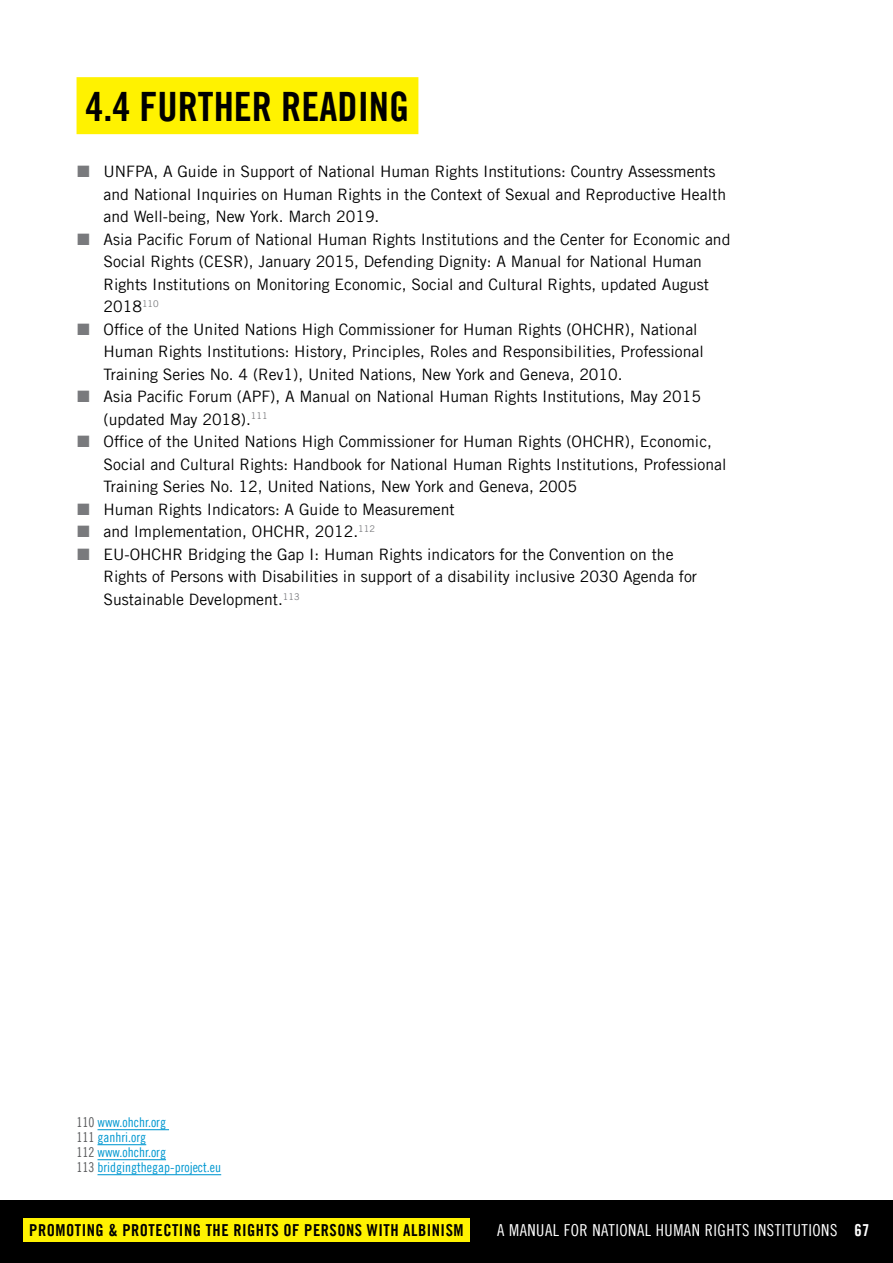
<style>
.page{position:relative;width:893px;height:1263px;background:#fff}
.page>*{position:absolute;margin:0;border:0;box-sizing:border-box;transform-origin:0 0}
.Yellow_box_head{font:40.5px "Amnesty Trade Gothic Bd Cn 20";color:#000}
.t1{font:16.5px "Amnesty Trade Gothic Bd Cn 20";letter-spacing:.03em;color:#000}
.t2{font:16.5px "Amnesty Trade Gothic Cn 18";letter-spacing:.03em;color:#fff}
.t3{font:15.75px/22.5px "Amnesty Trade Gothic";color:#000}
.Footnotes{font:13.5px "Amnesty Trade Gothic Cn 18";color:#0098d1}
.s1{color:#5a5b5d}
.s2{font-family:"Amnesty Trade Gothic Bd Cn 20"}
</style>
<div class="page">
<div style="left:0;top:1200px;width:893px;height:63px;background:#000"></div>
<div style="left:23px;top:1218px;width:447px;height:23px;background:#fff200"></div>
<div style="left:77px;top:77px;width:341px;height:57px;background:#fff200"></div>
<hr style="left:98px;top:1129px;width:71px;height:1px;background:#0098d1">
<hr style="left:98px;top:1144px;width:48px;height:1px;background:#0098d1">
<hr style="left:98px;top:1159px;width:68px;height:1px;background:#0098d1">
<hr style="left:98px;top:1174px;width:123px;height:1px;background:#0098d1">
<p class="Yellow_box_head" style="left:86px;top:82px;width:325px">4.4 FURTHER READING</p>
<p class="t3" style="left:104px;top:160px;width:624px">UNFPA, A Guide in Support of National Human Rights Institutions: Country Assessments and National Inquiries on Human Rights in the Context of Sexual and Reproductive Health and Well-being, New York. March 2019.</p>
<p class="t3" style="left:104px;top:228px;width:628px">Asia Pacific Forum of National Human Rights Institutions and the Center for Economic and Social Rights (CESR), January 2015, Defending Dignity: A Manual for National Human Rights Institutions on Monitoring Economic, Social and Cultural Rights, updated August 2018<sup>110</sup></p>
<p class="t3" style="left:104px;top:318px;width:602px">Office of the United Nations High Commissioner for Human Rights (OHCHR), National<br>Human Rights Institutions: History, Principles, Roles and Responsibilities, Professional<br>Training Series No. 4 (Rev1), United Nations, New York and Geneva, 2010.</p>
<p class="t3" style="left:104px;top:385px;width:599px">Asia Pacific Forum (APF), A Manual on National Human Rights Institutions, May 2015 (updated May 2018).<sup>111</sup></p>
<p class="t3" style="left:104px;top:430px;width:624px">Office of the United Nations High Commissioner for Human Rights (OHCHR), Economic,<br>Social and Cultural Rights: Handbook for National Human Rights Institutions, Professional<br>Training Series No. 12, United Nations, New York and Geneva, 2005</p>
<p class="t3" style="left:104px;top:498px;width:353px">Human Rights Indicators: A Guide to Measurement</p>
<p class="t3" style="left:104px;top:520px;width:273px">and Implementation, OHCHR, 2012.<sup>112</sup></p>
<p class="t3" style="left:104px;top:543px;width:595px">EU-OHCHR Bridging the Gap I: Human Rights indicators for the Convention on the<br>Rights of Persons with Disabilities in support of a disability inclusive 2030 Agenda for<br>Sustainable Development.<sup>113</sup></p>
<p class="Footnotes" style="left:77px;top:1114px;width:91px"><span class="s1">110</span> www.ohchr.org</p>
<p class="Footnotes" style="left:77px;top:1129px;width:71px"><span class="s1">111</span> ganhri.org</p>
<p class="Footnotes" style="left:77px;top:1144px;width:91px"><span class="s1">112</span> www.ohchr.org</p>
<p class="Footnotes" style="left:77px;top:1159px;width:146px"><span class="s1">113</span> bridgingthegap-project.eu</p>
<p class="t1" style="left:29px;top:1220px;width:436px">PROMOTING &amp; PROTECTING THE RIGHTS OF PERSONS WITH ALBINISM</p>
<p class="t2" style="left:497px;top:1220px;width:374px">A MANUAL FOR NATIONAL HUMAN RIGHTS INSTITUTIONS <span class="s2">67</span></p>
</div>
